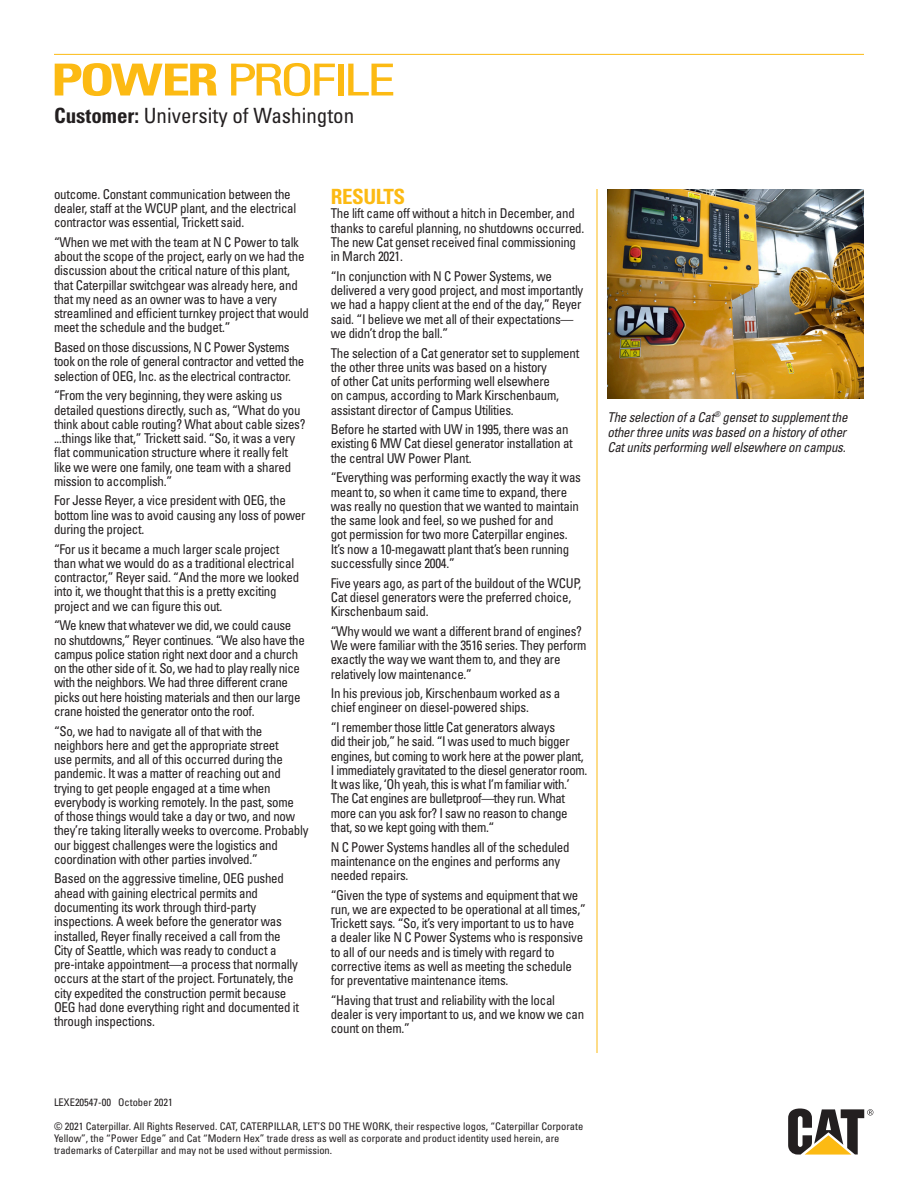
<style>
.page{position:relative;width:918px;height:1188px;background:#fff}
.page>*{position:absolute;margin:0;border:0;box-sizing:border-box;transform-origin:0 0}
.t1{font:condensed 44.1px "Univers LT Std";letter-spacing:-.08em;color:#fcba13;scale:1.3 1}
.t2{font:condensed 21px "Univers LT Std";color:#231f20}
.t3{font:700 condensed 21px "Univers LT Std";letter-spacing:-.02em;color:#fcba13}
.t4{font:condensed 13.5px/14.2px "Univers LT Std";letter-spacing:-.02em;color:#231f20;scale:.96 1}
.t5{font:italic condensed 13.5px/15px "Univers LT Std";letter-spacing:-.02em;color:#231f20;text-align:justify;scale:.96 1}
.t6{font:condensed 10.5px/12px "Univers LT Std";color:#231f20}
.s1{font-weight:700}
</style>
<div class="page">
<svg style="left:788px;top:1108px;width:85px;height:47px"></svg>
<img style="left:608px;top:189px;width:256px;height:209px">
<hr style="left:597px;top:189px;width:1px;height:864px;background:#fcba13">
<hr style="left:54px;top:54px;width:810px;height:1px;background:#fcba13">
<h1 class="t1" style="left:51px;top:52px;width:267px"><span class="s1">POWER</span> PROFILE</h1>
<h2 class="t2" style="left:54px;top:102px;width:302px"><span class="s1">Customer:</span> University of Washington</h2>
<p class="t4" style="left:54px;top:187px;width:254px">outcome. Constant communication between the dealer, staff at the WCUP plant, and the electrical contractor was essential, Trickett said.</p>
<p class="t4" style="left:54px;top:235px;width:267px">“When we met with the team at N C Power to talk about the scope of the project, early on we had the discussion about the critical nature of this plant, that Caterpillar switchgear was already here, and that my need as an owner was to have a very streamlined and efficient turnkey project that would meet the schedule and the budget.”</p>
<p class="t4" style="left:54px;top:340px;width:262px">Based on those discussions, N C Power Systems took on the role of general contractor and vetted the selection of OEG, Inc. as the electrical contractor.</p>
<p class="t4" style="left:54px;top:388px;width:263px">“From the very beginning, they were asking us detailed questions directly, such as, “What do you think about cable routing? What about cable sizes? ...things like that,” Trickett said. “So, it was a very flat communication structure where it really felt like we were one family, one team with a shared mission to accomplish.”</p>
<p class="t4" style="left:54px;top:493px;width:263px">For Jesse Reyer, a vice president with OEG, the bottom line was to avoid causing any loss of power during the project.</p>
<p class="t4" style="left:54px;top:542px;width:257px">“For us it became a much larger scale project than what we would do as a traditional electrical contractor,” Reyer said. “And the more we looked into it, we thought that this is a pretty exciting project and we can figure this out.</p>
<p class="t4" style="left:54px;top:618px;width:263px">“We knew that whatever we did, we could cause no shutdowns,” Reyer continues. “We also have the campus police station right next door and a church on the other side of it. So, we had to play really nice with the neighbors. We had three different crane picks out here hoisting materials and then our large crane hoisted the generator onto the roof.</p>
<p class="t4" style="left:54px;top:723px;width:267px">“So, we had to navigate all of that with the neighbors here and get the appropriate street<br>use permits, and all of this occurred during the pandemic. It was a matter of reaching out and trying to get people engaged at a time when everybody is working remotely. In the past, some<br>of those things would take a day or two, and now they’re taking literally weeks to overcome. Probably our biggest challenges were the logistics and coordination with other parties involved.”</p>
<p class="t4" style="left:54px;top:871px;width:257px">Based on the aggressive timeline, OEG pushed ahead with gaining electrical permits and documenting its work through third-party inspections. A week before the generator was installed, Reyer finally received a call from the City of Seattle, which was ready to conduct a pre-intake appointment—a process that normally occurs at the start of the project. Fortunately, the city expedited the construction permit because OEG had done everything right and documented it through inspections.</p>
<h2 class="t3" style="left:331px;top:184px;width:76px">RESULTS</h2>
<p class="t4" style="left:331px;top:206px;width:266px">The lift came off without a hitch in December, and thanks to careful planning, no shutdowns occurred.<br>The new Cat genset received final commissioning in March 2021.</p>
<p class="t4" style="left:331px;top:269px;width:265px">“In conjunction with N C Power Systems, we delivered a very good project, and most importantly we had a happy client at the end of the day,” Reyer said. “I believe we met all of their expectations— we didn’t drop the ball.”</p>
<p class="t4" style="left:331px;top:345px;width:260px">The selection of a Cat generator set to supplement the other three units was based on a history<br>of other Cat units performing well elsewhere<br>on campus, according to Mark Kirschenbaum, assistant director of Campus Utilities.</p>
<p class="t4" style="left:331px;top:422px;width:254px">Before he started with UW in 1995, there was an existing 6 MW Cat diesel generator installation at the central UW Power Plant.</p>
<p class="t4" style="left:331px;top:470px;width:262px">“Everything was performing exactly the way it was meant to, so when it came time to expand, there was really no question that we wanted to maintain the same look and feel, so we pushed for and<br>got permission for two more Caterpillar engines.<br>It’s now a 10-megawatt plant that’s been running successfully since 2004.”</p>
<p class="t4" style="left:331px;top:575px;width:262px">Five years ago, as part of the buildout of the WCUP,<br>Cat diesel generators were the preferred choice,<br>Kirschenbaum said.</p>
<p class="t4" style="left:331px;top:624px;width:268px">“Why would we want a different brand of engines?<br>We were familiar with the 3516 series. They perform exactly the way we want them to, and they are relatively low maintenance.”</p>
<p class="t4" style="left:331px;top:686px;width:241px">In his previous job, Kirschenbaum worked as a chief engineer on diesel-powered ships.</p>
<p class="t4" style="left:331px;top:720px;width:269px">“I remember those little Cat generators always<br>did their job,” he said. “I was used to much bigger engines, but coming to work here at the power plant, I immediately gravitated to the diesel generator room.<br>It was like, ‘Oh yeah, this is what I’m familiar with.’ The Cat engines are bulletproof—they run. What more can you ask for? I saw no reason to change that, so we kept going with them.“</p>
<p class="t4" style="left:331px;top:839px;width:250px">N C Power Systems handles all of the scheduled maintenance on the engines and performs any needed repairs.</p>
<p class="t4" style="left:331px;top:888px;width:267px">“Given the type of systems and equipment that we run, we are expected to be operational at all times,” Trickett says. “So, it’s very important to us to have<br>a dealer like N C Power Systems who is responsive to all of our needs and is timely with regard to corrective items as well as meeting the schedule for preventative maintenance items.</p>
<p class="t4" style="left:331px;top:993px;width:266px">“Having that trust and reliability with the local dealer is very important to us, and we know we can count on them.”</p>
<p class="t5" style="left:607px;top:409px;width:252px">The selection of a Cat<sup>®</sup> genset to supplement the other three units was based on a history of other Cat units performing well elsewhere on campus.</p>
<p class="t6" style="left:54px;top:1096px;width:120px">LEXE20547-00 October 2021</p>
<p class="t6" style="left:54px;top:1120px;width:531px">© 2021 Caterpillar. All Rights Reserved. CAT, CATERPILLAR, LET’S DO THE WORK, their respective logos, “Caterpillar Corporate<br>Yellow”, the “Power Edge” and Cat “Modern Hex” trade dress as well as corporate and product identity used herein, are trademarks of Caterpillar and may not be used without permission.</p>
</div>
